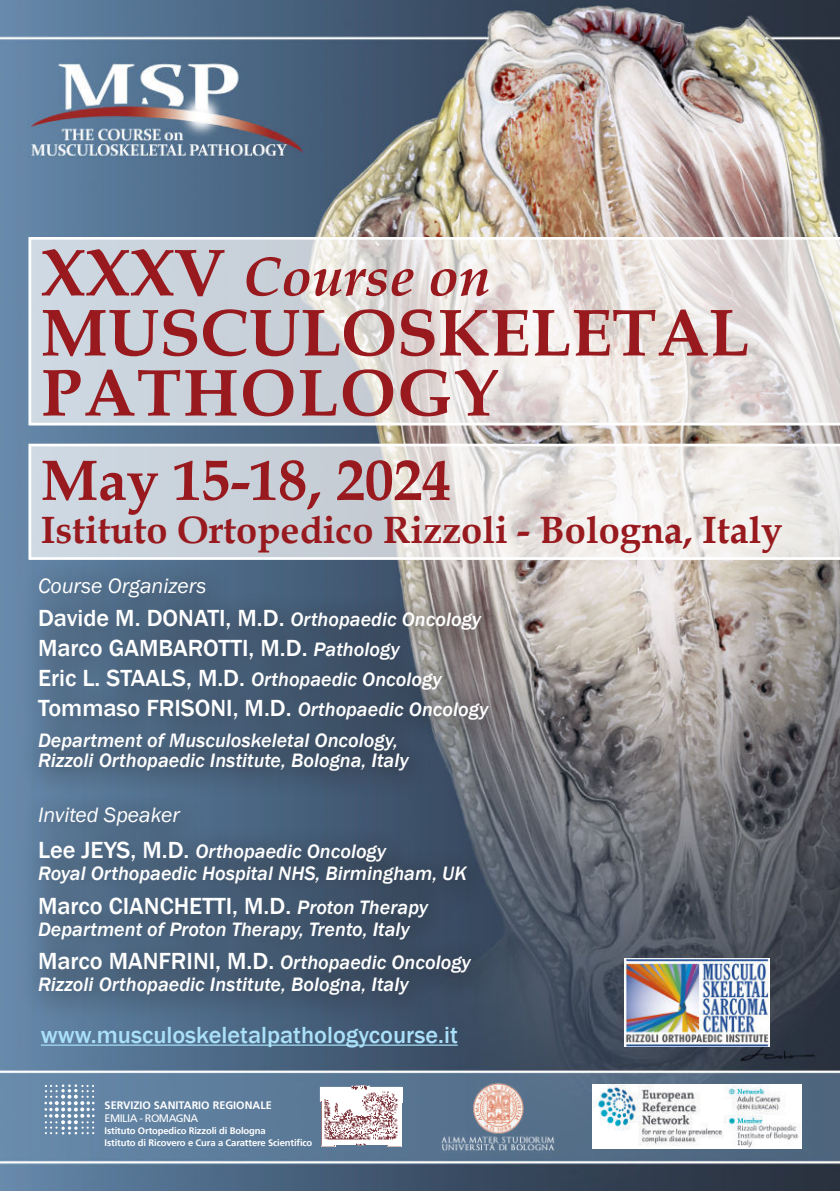
<style>
.page{position:relative;width:840px;height:1191px;background:#fff}
.page>*{position:absolute;margin:0;border:0;box-sizing:border-box;transform-origin:0 0}
.t1{font:700 66.6px/60px "Book Antiqua";color:#981a1e}
.t2{font:700 57.4px "Book Antiqua";color:#981a1e}
.t3{font:italic 700 55.6px "Book Antiqua";color:#981a1e}
.t4{font:700 38px "Book Antiqua";color:#981a1e}
.t5{font:500 24px/30px "Franklin Gothic";color:#fff}
.t6{font:500 24px "Franklin Gothic";color:#aae0f9}
.t7{font:italic 21.4px "Franklin Gothic";color:#fff}
.t8{font:italic 500 20px/20px "Franklin Gothic";color:#fff}
.t9{font:700 10.8px "Frutiger 65";color:#fff}
.t10{font:10.8px "Frutiger 55 Roman";letter-spacing:-.05em;color:#fff}
.t11{font:700 9.4px/11.8px "Frutiger 65";letter-spacing:-.015em;color:#fff}
.s1{font-style:normal;font-size:66.6px}
.s2{font-style:italic;font-size:20px}
.s3{font-style:normal;font-size:24px}
</style>
<div class="page">
<img style="left:0;top:0;width:839px;height:1191px">
<hr style="left:41px;top:1044px;width:416px;height:1px;background:#aae0f9">
<div style="left:19px;top:560px;width:495px;height:238px;background:#231f20;opacity:.9"></div>
<div style="left:19px;top:788px;width:477px;height:234px;background:#231f20;opacity:.9"></div>
<svg style="left:29px;top:444px;width:810px;height:116px"></svg>
<svg style="left:29px;top:237px;width:810px;height:188px;background:#dddcde"></svg>
<img style="left:624px;top:958px;width:144px;height:88px">
<svg style="left:44px;top:1084px;width:51px;height:50px;background:#85a0b9"></svg>
<svg style="left:320px;top:1085px;width:82px;height:61px"></svg>
<img style="left:592px;top:1084px;width:209px;height:64px">
<img style="left:439px;top:1079px;width:117px;height:74px">
<h3 class="t3" style="left:41px;top:244px;width:450px"><span class="s1">XXXV</span> Course on</h3>
<h1 class="t1" style="left:41px;top:310px;width:709px">MUSCULOSKELETAL<br>PATHOLOGY</h1>
<h2 class="t2" style="left:41px;top:458px;width:411px">May 15-18, 2024</h2>
<h3 class="t4" style="left:41px;top:515px;width:742px">Istituto Ortopedico Rizzoli - Bologna, Italy</h3>
<p class="t7" style="left:38px;top:577px;width:170px">Course Organizers</p>
<p class="t5" style="left:38px;top:604px;width:444px">Davide M. DONATI, M.D. <span class="s2">Orthopaedic Oncology<br></span>Marco GAMBAROTTI, M.D. <span class="s2">Pathology</span></p>
<p class="t8" style="left:38px;top:670px;width:405px"><span class="s3">Eric L. STAALS, M.D.</span> Orthopaedic Oncology</p>
<p class="t5" style="left:38px;top:694px;width:451px">Tommaso FRISONI, M.D. <span class="s2">Orthopaedic Oncology</span></p>
<p class="t8" style="left:38px;top:731px;width:372px">Department of Musculoskeletal Oncology,<br>Rizzoli Orthopaedic Institute, Bologna, Italy</p>
<p class="t7" style="left:38px;top:806px;width:143px">Invited Speaker</p>
<p class="t8" style="left:38px;top:841px;width:430px;line-height:22px"><span class="s3">Lee JEYS, M.D.</span> Orthopaedic Oncology<br>Royal Orthopaedic Hospital NHS, Birmingham, UK</p>
<p class="t5" style="left:38px;top:892px;width:391px">Marco CIANCHETTI, M.D. <span class="s2">Proton Therapy</span></p>
<p class="t8" style="left:38px;top:913px;width:434px;line-height:33.4px">Department of Proton Therapy, Trento, Italy<br><span class="s3">Marco MANFRINI, M.D.</span> Orthopaedic Oncology</p>
<p class="t8" style="left:38px;top:975px;width:372px">Rizzoli Orthopaedic Institute, Bologna, Italy</p>
<p class="t6" style="left:41px;top:1025px;width:418px">www.musculoskeletalpathologycourse.it</p>
<p class="t9" style="left:105px;top:1100px;width:169px">SERVIZIO SANITARIO REGIONALE</p>
<p class="t10" style="left:105px;top:1111px;width:95px">EMILIA - ROMAGNA</p>
<p class="t11" style="left:105px;top:1125px;width:209px">Istituto Ortopedico Rizzoli di Bologna<br>Istituto di Ricovero e Cura a Carattere Scientifico</p>
</div>
